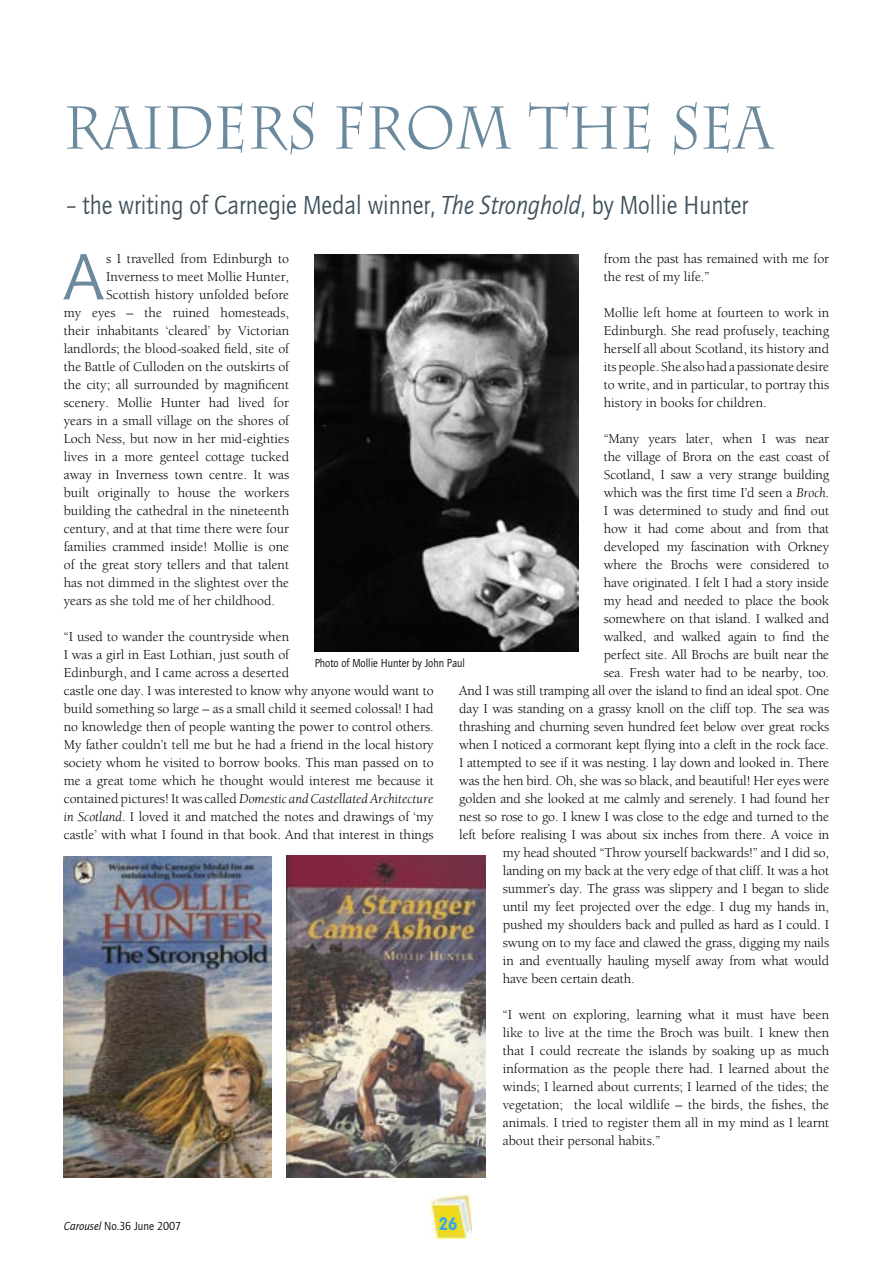
<style>
.page{position:relative;width:893px;height:1263px;background:#fff}
.page>*{position:absolute;margin:0;border:0;box-sizing:border-box;transform-origin:0 0}
.article_body{font:67.8px "Quay Itc T";color:#6c8a9d}
.Body{font:60px "Charlemagne Std";color:#6c8a9d;scale:.9 1}
.Body-2{font:27px "Quay Itc T";color:#3e505b;scale:.9 1}
.review_body{font:700 18px "VAG Rounded";color:#36a7e9;scale:.9 1}
.article_body-2{font:13.8px/18px "Berkeley";color:#000}
.review_body-2{font:12px "Quay Itc T";color:#000;scale:.9 1}
.review_body-3{font:12px "Quay Itc T";color:#000;scale:.95 1}
.s1{font-style:italic}
</style>
<div class="page">
<img style="left:431px;top:1194px;width:40px;height:44px">
<img style="left:315px;top:254px;width:263px;height:397px">
<img style="left:64px;top:856px;width:208px;height:322px">
<img style="left:286px;top:855px;width:200px;height:323px">
<p class="Body" style="left:64px;top:94px;width:789px">RAIDERS FROM THE SEA</p>
<p class="Body-2" style="left:66px;top:189px;width:759px">– the writing of Carnegie Medal winner, <span class="s1">The Stronghold</span>, by Mollie Hunter</p>
<p class="article_body" style="left:64px;top:237px;width:41px">A</p>
<p class="article_body-2" style="left:106px;top:250px;width:184px">s I travelled from Edinburgh to</p>
<p class="article_body-2" style="left:604px;top:250px;width:227px">from the past has remained with me for the rest of my life.”</p>
<p class="article_body-2" style="left:604px;top:304px;width:227px;text-align:justify">Mollie left home at fourteen to work in Edinburgh. She read profusely, teaching herself all about Scotland, its history and its people. She also had a passionate desire to write, and in particular, to portray this history in books for children.</p>
<p class="article_body-2" style="left:604px;top:430px;width:227px">“Many years later, when I was near</p>
<p class="article_body-2" style="left:604px;top:448px;width:227px">the village of Brora on the east coast of</p>
<p class="article_body-2" style="left:604px;top:466px;width:227px">Scotland, I saw a very strange building</p>
<p class="article_body-2" style="left:604px;top:484px;width:227px">which was the first time I’d seen a <span class="s1">Broch</span>.</p>
<p class="article_body-2" style="left:604px;top:502px;width:227px">I was determined to study and find out</p>
<p class="article_body-2" style="left:604px;top:520px;width:227px">how it had come about and from that</p>
<p class="article_body-2" style="left:604px;top:538px;width:227px">developed my fascination with Orkney</p>
<p class="article_body-2" style="left:604px;top:556px;width:227px">where the Brochs were considered to</p>
<p class="article_body-2" style="left:604px;top:574px;width:227px">have originated. I felt I had a story inside</p>
<p class="article_body-2" style="left:604px;top:592px;width:227px">my head and needed to place the book</p>
<p class="article_body-2" style="left:604px;top:610px;width:227px">somewhere on that island. I walked and</p>
<p class="article_body-2" style="left:604px;top:628px;width:227px">walked, and walked again to find the</p>
<p class="article_body-2" style="left:604px;top:646px;width:227px">perfect site. All Brochs are built near the</p>
<p class="article_body-2" style="left:604px;top:664px;width:227px">sea. Fresh water had to be nearby, too.</p>
<p class="article_body-2" style="left:459px;top:682px;width:371px">And I was still tramping all over the island to find an ideal spot. One</p>
<p class="article_body-2" style="left:459px;top:700px;width:371px">day I was standing on a grassy knoll on the cliff top. The sea was</p>
<p class="article_body-2" style="left:459px;top:718px;width:371px">thrashing and churning seven hundred feet below over great rocks</p>
<p class="article_body-2" style="left:459px;top:736px;width:371px">when I noticed a cormorant kept flying into a cleft in the rock face.</p>
<p class="article_body-2" style="left:459px;top:754px;width:371px">I attempted to see if it was nesting. I lay down and looked in. There</p>
<p class="article_body-2" style="left:459px;top:772px;width:371px">was the hen bird. Oh, she was so black, and beautiful! Her eyes were</p>
<p class="article_body-2" style="left:459px;top:790px;width:371px">golden and she looked at me calmly and serenely. I had found her</p>
<p class="article_body-2" style="left:459px;top:808px;width:371px">nest so rose to go. I knew I was close to the edge and turned to the</p>
<p class="article_body-2" style="left:459px;top:826px;width:371px">left before realising I was about six inches from there. A voice in</p>
<p class="article_body-2" style="left:503px;top:844px;width:328px">my head shouted “Throw yourself backwards!” and I did so,</p>
<p class="article_body-2" style="left:503px;top:862px;width:328px">landing on my back at the very edge of that cliff. It was a hot</p>
<p class="article_body-2" style="left:503px;top:880px;width:328px">summer’s day. The grass was slippery and I began to slide</p>
<p class="article_body-2" style="left:503px;top:898px;width:328px">until my feet projected over the edge. I dug my hands in,</p>
<p class="article_body-2" style="left:503px;top:916px;width:328px">pushed my shoulders back and pulled as hard as I could. I</p>
<p class="article_body-2" style="left:503px;top:934px;width:328px">swung on to my face and clawed the grass, digging my nails</p>
<p class="article_body-2" style="left:503px;top:952px;width:328px">in and eventually hauling myself away from what would</p>
<p class="article_body-2" style="left:503px;top:970px;width:133px">have been certain death.</p>
<p class="article_body-2" style="left:503px;top:1006px;width:328px;text-align:justify">“I went on exploring, learning what it must have been like to live at the time the Broch was built. I knew then that I could recreate the islands by soaking up as much information as the people there had. I learned about the winds; I learned about currents; I learned of the tides; the vegetation; the local wildlife – the birds, the fishes, the animals. I tried to register them all in my mind as I learnt about their personal habits.”</p>
<p class="article_body-2" style="left:106px;top:268px;width:185px">Inverness to meet Mollie Hunter,</p>
<p class="article_body-2" style="left:106px;top:286px;width:185px">Scottish history unfolded before</p>
<p class="article_body-2" style="left:64px;top:304px;width:227px">my eyes – the ruined homesteads,</p>
<p class="article_body-2" style="left:64px;top:322px;width:227px">their inhabitants ‘cleared’ by Victorian</p>
<p class="article_body-2" style="left:64px;top:340px;width:227px">landlords; the blood-soaked field, site of</p>
<p class="article_body-2" style="left:64px;top:358px;width:227px">the Battle of Culloden on the outskirts of</p>
<p class="article_body-2" style="left:64px;top:376px;width:227px">the city; all surrounded by magnificent</p>
<p class="article_body-2" style="left:64px;top:394px;width:227px">scenery. Mollie Hunter had lived for</p>
<p class="article_body-2" style="left:64px;top:412px;width:227px">years in a small village on the shores of</p>
<p class="article_body-2" style="left:64px;top:430px;width:227px">Loch Ness, but now in her mid-eighties</p>
<p class="article_body-2" style="left:64px;top:448px;width:227px">lives in a more genteel cottage tucked</p>
<p class="article_body-2" style="left:64px;top:466px;width:227px">away in Inverness town centre. It was</p>
<p class="article_body-2" style="left:64px;top:484px;width:227px">built originally to house the workers</p>
<p class="article_body-2" style="left:64px;top:502px;width:227px">building the cathedral in the nineteenth</p>
<p class="article_body-2" style="left:64px;top:520px;width:227px">century, and at that time there were four</p>
<p class="article_body-2" style="left:64px;top:538px;width:227px">families crammed inside! Mollie is one</p>
<p class="article_body-2" style="left:64px;top:556px;width:227px">of the great story tellers and that talent</p>
<p class="article_body-2" style="left:64px;top:574px;width:227px">has not dimmed in the slightest over the</p>
<p class="article_body-2" style="left:64px;top:592px;width:213px">years as she told me of her childhood.</p>
<p class="article_body-2" style="left:64px;top:628px;width:371px">“I used to wander the countryside when<br>I was a girl in East Lothian, just south of<br>Edinburgh, and I came across a deserted<br>castle one day. I was interested to know why anyone would want to build something so large – as a small child it seemed colossal! I had no knowledge then of people wanting the power to control others.<br>My father couldn’t tell me but he had a friend in the local history society whom he visited to borrow books. This man passed on to me a great tome which he thought would interest me because it contained pictures! It was called <span class="s1">Domestic and Castellated Architecture in Scotland</span>. I loved it and matched the notes and drawings of ‘my castle’ with what I found in that book. And that interest in things</p>
<p class="review_body-2" style="left:315px;top:656px;width:169px">Photo of Mollie Hunter by John Paul</p>
<p class="review_body-3" style="left:64px;top:1219px;width:125px"><span class="s1">Carousel</span> No.36 June 2007</p>
<p class="review_body" style="left:439px;top:1213px;width:22px">26</p>
</div>
